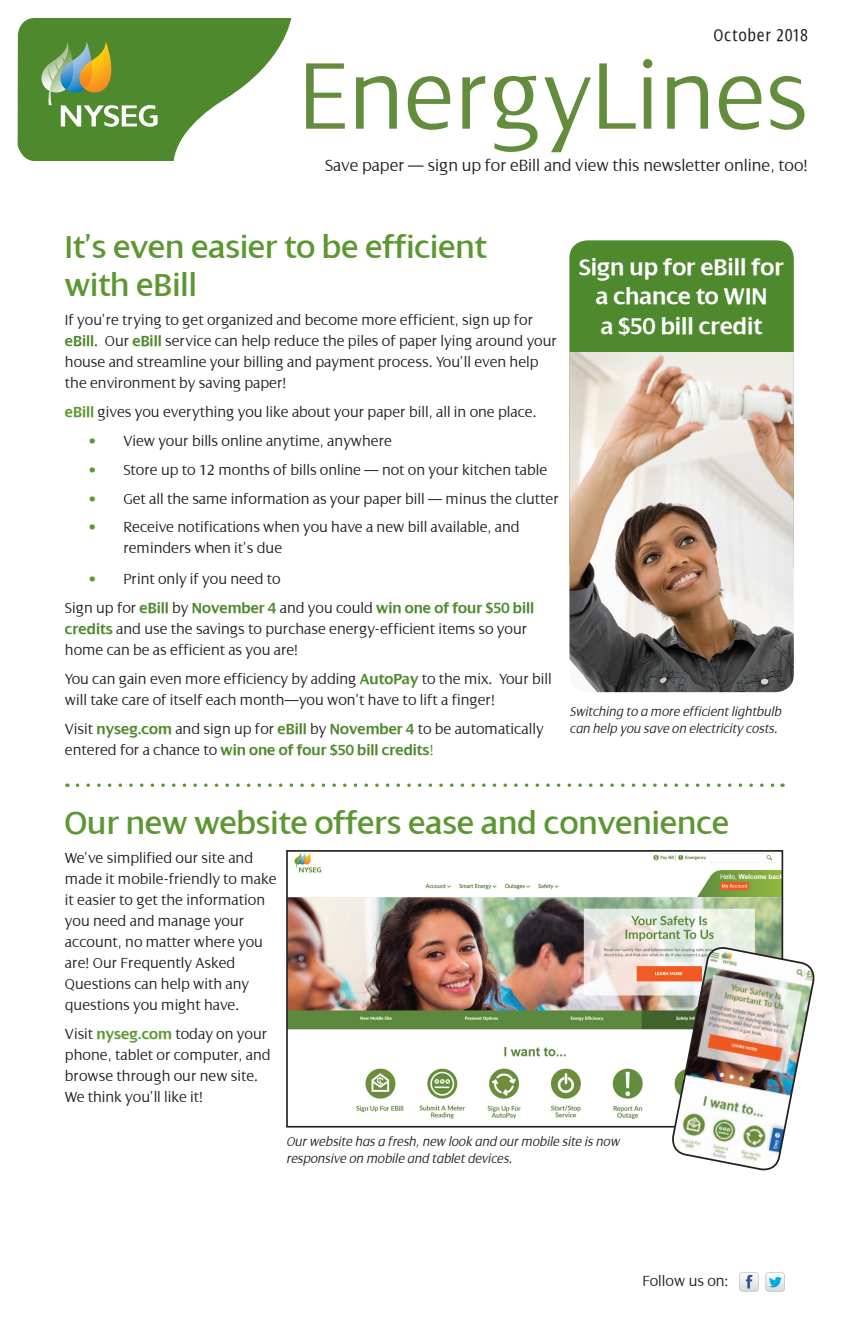
<style>
.page{position:relative;width:851px;height:1339px;background:#fff}
.page>*{position:absolute;margin:0;border:0;box-sizing:border-box;transform-origin:0 0}
.t1{font:300 102.02px "Dialog";color:#638d3d}
.t2{font:34.12px/38.5px "Dialog";color:#5c9731}
.t3{font:600 24.5px/29.4px "Dialog";color:#fff;text-align:center}
.t4{font:condensed 18.38px "Dialog";letter-spacing:.07em;color:#231f20}
.t5{font:300 17.5px "Dialog";color:#231f20}
.t6{font:300 15.75px/21px "Dialog";color:#231f20}
.t7{font:italic 300 14px/16.8px "Dialog";color:#231f20}
.s1{font-weight:600;color:#4e892d}
.s2{font-weight:600;color:#5c9731}
.s3{color:#5c9731}
.s4{color:#4e892d}
</style>
<div class="page">
<svg style="left:18px;top:18px;width:273px;height:143px"></svg>
<svg style="left:739px;top:1272px;width:19px;height:19px"></svg>
<svg style="left:765px;top:1272px;width:19px;height:19px"></svg>
<img style="left:289px;top:853px;width:491px;height:266px">
<div style="left:286px;top:850px;width:497px;height:277px;border:2px solid #231f20"></div>
<img style="left:670px;top:945px;width:145px;height:226px">
<svg style="left:77px;top:783px;width:698px;height:4px"></svg>
<div style="left:569px;top:240px;width:224px;height:340px;background:#4e892d;border-radius:18px"></div>
<img style="left:569px;top:352px;width:224px;height:340px">
<p class="t4" style="left:713px;top:26px;width:96px">October 2018</p>
<h1 class="t1" style="left:298px;top:40px;width:511px">EnergyLines</h1>
<p class="t5" style="left:325px;top:156px;width:484px">Save paper — sign up for eBill and view this newsletter online, too!</p>
<h2 class="t2" style="left:65px;top:228px;width:423px">It’s even easier to be efficient with eBill</h2>
<p class="t6" style="left:65px;top:310px;width:493px">If you’re trying to get organized and become more efficient, sign up for <span class="s1">eBill</span>. Our <span class="s1">eBill</span> service can help reduce the piles of paper lying around your house and streamline your billing and payment process. You’ll even help the environment by saving paper!</p>
<p class="t6" style="left:65px;top:401px;width:473px"><span class="s2">eBill</span> gives you everything you like about your paper bill, all in one place.</p>
<p class="t6" style="left:89px;top:430px;width:305px"><span class="s3">•</span> View your bills online anytime, anywhere</p>
<p class="t6" style="left:89px;top:459px;width:460px"><span class="s3">•</span> Store up to 12 months of bills online — not on your kitchen table</p>
<p class="t6" style="left:89px;top:488px;width:471px"><span class="s3">•</span> Get all the same information as your paper bill — minus the clutter</p>
<p class="t6" style="left:123px;top:517px;width:398px;text-indent:-35px"><span class="s3">•</span> Receive notifications when you have a new bill available, and reminders when it’s due</p>
<p class="t6" style="left:65px;top:565px;width:471px;line-height:28.9px;text-indent:24px"><span class="s3">•</span> Print only if you need to<br>Sign up for <span class="s1">eBill</span> by <span class="s1">November 4</span> and you could <span class="s1">win one of four $50 bill</span></p>
<p class="t6" style="left:65px;top:619px;width:464px"><span class="s1">credits</span> and use the savings to purchase energy-efficient items so your home can be as efficient as you are!</p>
<p class="t6" style="left:65px;top:669px;width:488px">You can gain even more efficiency by adding <span class="s1">AutoPay</span> to the mix. Your bill will take care of itself each month—you won’t have to lift a finger!</p>
<p class="t6" style="left:65px;top:718px;width:480px">Visit <span class="s1">nyseg.com</span> and sign up for <span class="s1">eBill</span> by <span class="s1">November 4</span> to be automatically entered for a chance to <span class="s1">win one of four $50 bill credits</span><span class="s4">!</span></p>
<h3 class="t3" style="left:579px;top:252px;width:206px">Sign up for eBill for a chance to WIN<br>a $50 bill credit</h3>
<p class="t7" style="left:569px;top:703px;width:213px">Switching to a more efficient lightbulb can help you save on electricity costs.</p>
<h2 class="t2" style="left:65px;top:804px;width:665px">Our new website offers ease and convenience</h2>
<p class="t6" style="left:65px;top:847px;width:213px">We’ve simplified our site and made it mobile-friendly to make it easier to get the information you need and manage your account, no matter where you are! Our Frequently Asked<br>Questions can help with any questions you might have.</p>
<p class="t6" style="left:65px;top:1023px;width:207px">Visit <span class="s2">nyseg.com</span> today on your phone, tablet or computer, and browse through our new site.<br>We think you’ll like it!</p>
<p class="t7" style="left:286px;top:1133px;width:334px">Our website has a fresh, new look and our mobile site is now responsive on mobile and tablet devices.</p>
<p class="t6" style="left:642px;top:1270px;width:88px">Follow us on:</p>
</div>
